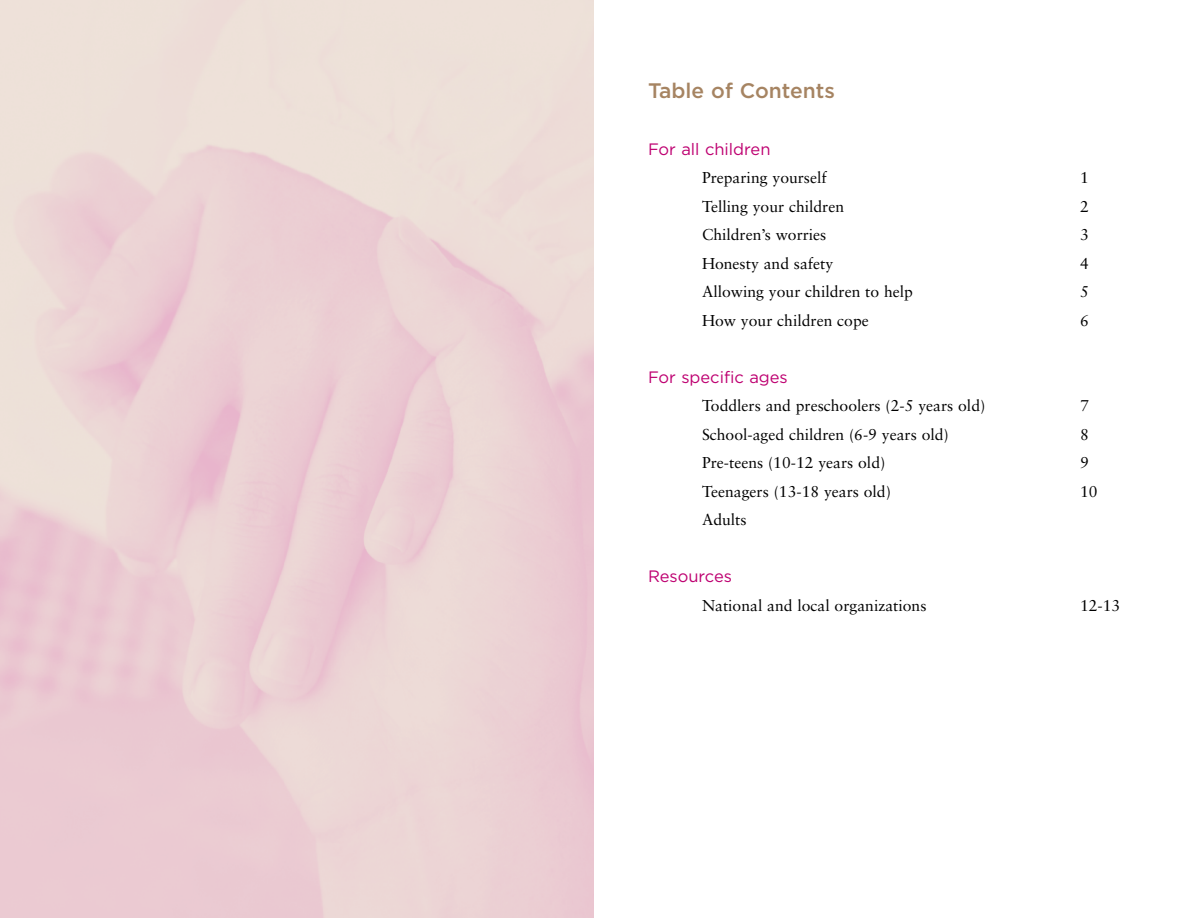
<style>
.page{position:relative;width:1188px;height:918px;background:#fff}
.page>*{position:absolute;margin:0;border:0;box-sizing:border-box;transform-origin:0 0}
.t1{font:500 21px "Gotham";color:#a68462}
.t2{font:16.5px "Gotham";color:#be0071}
.t3{font:15.75px "Sabon";color:#000}
</style>
<div class="page">
<h1 class="t1" style="left:648px;top:78px;width:189px">Table of Contents</h1>
<p class="t2" style="left:648px;top:140px;width:124px">For all children</p>
<p class="t3" style="left:702px;top:168px;width:126px">Preparing yourself</p>
<p class="t3" style="left:1080px;top:168px;width:10px">1</p>
<p class="t3" style="left:702px;top:197px;width:144px">Telling your children</p>
<p class="t3" style="left:1080px;top:197px;width:10px">2</p>
<p class="t3" style="left:702px;top:225px;width:126px">Children’s worries</p>
<p class="t3" style="left:1080px;top:225px;width:10px">3</p>
<p class="t3" style="left:702px;top:254px;width:133px">Honesty and safety</p>
<p class="t3" style="left:1080px;top:254px;width:10px">4</p>
<p class="t3" style="left:702px;top:282px;width:212px">Allowing your children to help</p>
<p class="t3" style="left:1080px;top:282px;width:10px">5</p>
<p class="t3" style="left:702px;top:311px;width:168px">How your children cope</p>
<p class="t3" style="left:1080px;top:311px;width:10px">6</p>
<p class="t2" style="left:648px;top:368px;width:141px">For specific ages</p>
<p class="t3" style="left:702px;top:396px;width:285px">Toddlers and preschoolers (2-5 years old)</p>
<p class="t3" style="left:1080px;top:396px;width:10px">7</p>
<p class="t3" style="left:702px;top:425px;width:248px">School-aged children (6-9 years old)</p>
<p class="t3" style="left:1080px;top:425px;width:10px">8</p>
<p class="t3" style="left:702px;top:453px;width:185px">Pre-teens (10-12 years old)</p>
<p class="t3" style="left:1080px;top:453px;width:10px">9</p>
<p class="t3" style="left:702px;top:482px;width:190px">Teenagers (13-18 years old)</p>
<p class="t3" style="left:1080px;top:482px;width:19px">10</p>
<p class="t3" style="left:702px;top:510px;width:46px">Adults</p>
<p class="t2" style="left:648px;top:567px;width:86px">Resources</p>
<p class="t3" style="left:702px;top:596px;width:226px">National and local organizations</p>
<p class="t3" style="left:1080px;top:596px;width:42px">12-13</p>
</div>
